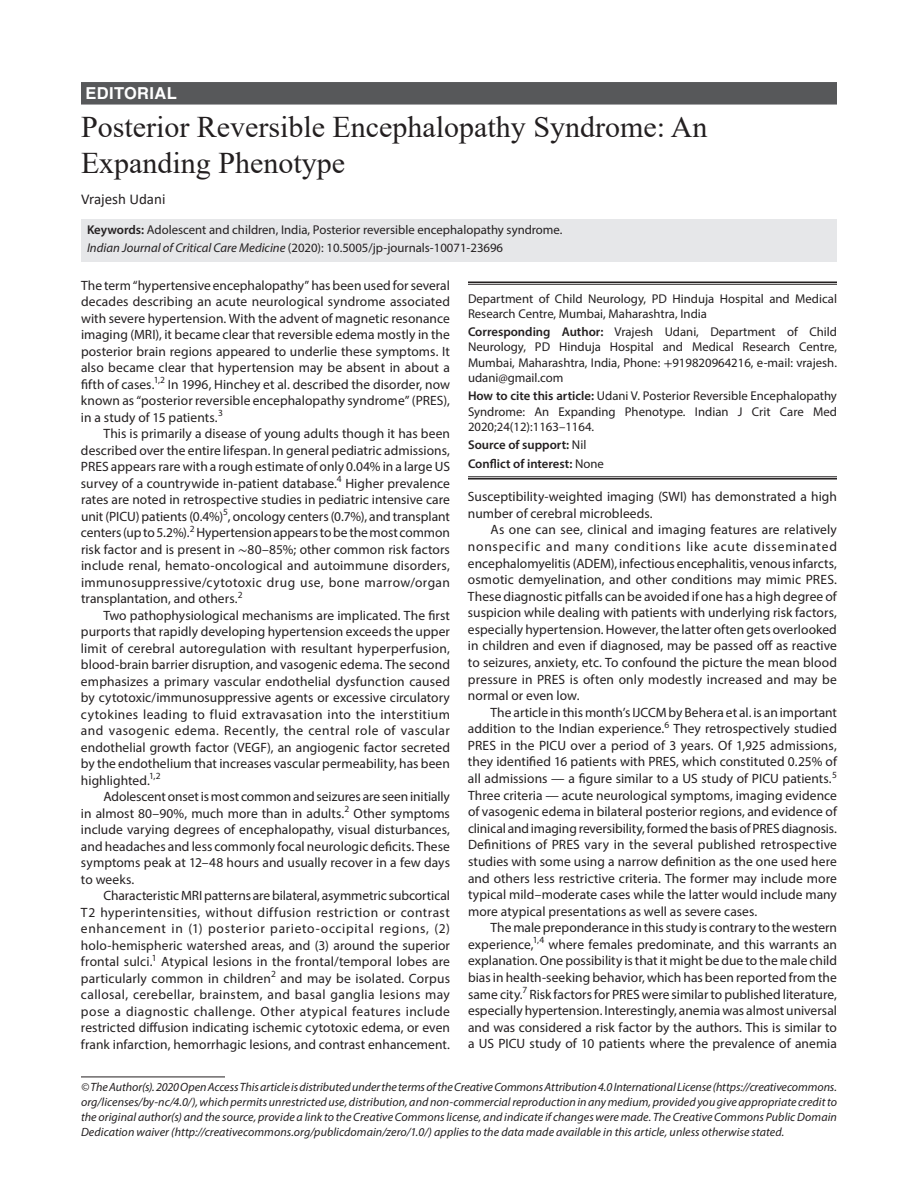
<style>
.page{position:relative;width:918px;height:1188px;background:#fff}
.page>*{position:absolute;margin:0;border:0;box-sizing:border-box;transform-origin:0 0}
.t1{font:30px/36px "Times New Roman";color:#231f20}
.t2{font:700 16.5px "Helvetica LT Std";letter-spacing:.025em;color:#fff}
.t3{font:15px "Calibri";color:#231f20}
.t4{font:13.5px/16.5px "Myriad Pro";letter-spacing:.005em;color:#231f20;text-align:justify}
.t5{font:12.75px/15.3px "Myriad Pro";color:#231f20}
.t6{font:600 12.75px/18.3px "Myriad Pro";color:#231f20}
.t7{font:italic 12px/15px "Myriad Pro";letter-spacing:.005em;color:#231f20;text-align:justify}
.s1{font-weight:600}
.s2{font-style:italic}
.s3{font-family:"STIX"}
.s4{font-weight:400}
</style>
<div class="page">
<div style="left:81px;top:82px;width:756px;height:23px;background:#57585a"></div>
<div style="left:81px;top:219px;width:756px;height:24px;background:#e6e7e9"></div>
<div style="left:81px;top:237px;width:756px;height:24px;background:#e6e7e9"></div>
<hr style="left:468px;top:282px;width:369px;height:1px;background:#231f20">
<hr style="left:468px;top:284px;width:369px;height:1px;background:#231f20">
<hr style="left:468px;top:477px;width:369px;height:1px;background:#231f20">
<hr style="left:468px;top:478px;width:369px;height:2px;background:#231f20">
<hr style="left:81px;top:1077px;width:144px;height:1px;background:#231f20">
<p class="t2" style="left:86px;top:83px;width:93px">EDITORIAL</p>
<h1 class="t1" style="left:81px;top:108px;width:628px">Posterior Reversible Encephalopathy Syndrome: An<br>Expanding Phenotype</h1>
<p class="t3" style="left:81px;top:189px;width:86px">Vrajesh Udani</p>
<p class="t5" style="left:87px;top:221px;width:477px;line-height:18px"><span class="s1">Keywords:</span> Adolescent and children, India, Posterior reversible encephalopathy syndrome.<br><span class="s2">Indian Journal of Critical Care Medicine</span> (2020): 10.5005/jp-journals-10071-23696</p>
<p class="t4" style="left:81px;top:277px;width:371px">The term “hypertensive encephalopathy” has been used for several decades describing an acute neurological syndrome associated with severe hypertension. With the advent of magnetic resonance imaging (MRI), it became clear that reversible edema mostly in the posterior brain regions appeared to underlie these symptoms. It also became clear that hypertension may be absent in about a fifth of cases.<sup>1,2</sup> In 1996, Hinchey et al. described the disorder, now known as “posterior reversible encephalopathy syndrome” (PRES), in a study of 15 patients.<sup>3</sup></p>
<p class="t4" style="left:81px;top:425px;width:371px;text-indent:23px">This is primarily a disease of young adults though it has been described over the entire lifespan. In general pediatric admissions, PRES appears rare with a rough estimate of only 0.04% in a large US survey of a countrywide in-patient database.<sup>4</sup> Higher prevalence rates are noted in retrospective studies in pediatric intensive care unit (PICU) patients (0.4%)<sup>5</sup>, oncology centers (0.7%), and transplant centers (up to 5.2%).<sup>2</sup> Hypertension appears to be the most common risk factor and is present in <span class="s3">∼</span>80–85%; other common risk factors include renal, hemato-oncological and autoimmune disorders, immunosuppressive/cytotoxic drug use, bone marrow/organ transplantation, and others.<sup>2</sup></p>
<p class="t4" style="left:81px;top:607px;width:371px;text-indent:23px">Two pathophysiological mechanisms are implicated. The first purports that rapidly developing hypertension exceeds the upper limit of cerebral autoregulation with resultant hyperperfusion, blood-brain barrier disruption, and vasogenic edema. The second emphasizes a primary vascular endothelial dysfunction caused by cytotoxic/immunosuppressive agents or excessive circulatory cytokines leading to fluid extravasation into the interstitium and vasogenic edema. Recently, the central role of vascular endothelial growth factor (VEGF), an angiogenic factor secreted by the endothelium that increases vascular permeability, has been highlighted.<sup>1,2</sup></p>
<p class="t4" style="left:81px;top:788px;width:371px;text-indent:23px">Adolescent onset is most common and seizures are seen initially in almost 80–90%, much more than in adults.<sup>2</sup> Other symptoms include varying degrees of encephalopathy, visual disturbances, and headaches and less commonly focal neurologic deficits. These symptoms peak at 12–48 hours and usually recover in a few days to weeks.</p>
<p class="t4" style="left:81px;top:887px;width:371px;text-indent:23px">Characteristic MRI patterns are bilateral, asymmetric subcortical T2 hyperintensities, without diffusion restriction or contrast enhancement in (1) posterior parieto-occipital regions, (2) holo-hemispheric watershed areas, and (3) around the superior frontal sulci.<sup>1</sup> Atypical lesions in the frontal/temporal lobes are particularly common in children<sup>2</sup> and may be isolated. Corpus callosal, cerebellar, brainstem, and basal ganglia lesions may pose a diagnostic challenge. Other atypical features include restricted diffusion indicating ischemic cytotoxic edema, or even frank infarction, hemorrhagic lesions, and contrast enhancement.</p>
<p class="t5" style="left:468px;top:290px;width:371px">Department of Child Neurology, PD Hinduja Hospital and Medical<br>Research Centre, Mumbai, Maharashtra, India</p>
<p class="t5" style="left:468px;top:324px;width:371px;text-align:justify"><span class="s1">Corresponding Author:</span> Vrajesh Udani, Department of Child Neurology, PD Hinduja Hospital and Medical Research Centre, Mumbai, Maharashtra, India, Phone: <span class="s3">+</span>919820964216, e-mail: vrajesh. udani@gmail.com</p>
<p class="t5" style="left:468px;top:388px;width:371px;text-align:justify"><span class="s1">How to cite this article:</span> Udani V. Posterior Reversible Encephalopathy Syndrome: An Expanding Phenotype. Indian J Crit Care Med 2020;24(12):1163–1164.</p>
<p class="t6" style="left:468px;top:435px;width:137px">Source of support: <span class="s4">Nil<br></span>Conflict of interest: <span class="s4">None</span></p>
<p class="t4" style="left:468px;top:488px;width:371px">Susceptibility-weighted imaging (SWI) has demonstrated a high number of cerebral microbleeds.</p>
<p class="t4" style="left:468px;top:521px;width:371px;text-indent:23px">As one can see, clinical and imaging features are relatively nonspecific and many conditions like acute disseminated encephalomyelitis (ADEM), infectious encephalitis, venous infarcts, osmotic demyelination, and other conditions may mimic PRES.<br>These diagnostic pitfalls can be avoided if one has a high degree of suspicion while dealing with patients with underlying risk factors, especially hypertension. However, the latter often gets overlooked in children and even if diagnosed, may be passed off as reactive to seizures, anxiety, etc. To confound the picture the mean blood pressure in PRES is often only modestly increased and may be normal or even low.</p>
<p class="t4" style="left:468px;top:704px;width:371px;text-indent:23px">The article in this month’s IJCCM by Behera et al. is an important addition to the Indian experience.<sup>6</sup> They retrospectively studied PRES in the PICU over a period of 3 years. Of 1,925 admissions, they identified 16 patients with PRES, which constituted 0.25% of all admissions — a figure similar to a US study of PICU patients.<sup>5<br></sup>Three criteria — acute neurological symptoms, imaging evidence of vasogenic edema in bilateral posterior regions, and evidence of clinical and imaging reversibility, formed the basis of PRES diagnosis.<br>Definitions of PRES vary in the several published retrospective studies with some using a narrow definition as the one used here and others less restrictive criteria. The former may include more typical mild–moderate cases while the latter would include many more atypical presentations as well as severe cases.</p>
<p class="t4" style="left:468px;top:919px;width:371px;text-indent:23px">The male preponderance in this study is contrary to the western experience,<sup>1,4</sup> where females predominate, and this warrants an explanation. One possibility is that it might be due to the male child bias in health-seeking behavior, which has been reported from the same city.<sup>7</sup> Risk factors for PRES were similar to published literature, especially hypertension. Interestingly, anemia was almost universal and was considered a risk factor by the authors. This is similar to a US PICU study of 10 patients where the prevalence of anemia</p>
<p class="t7" style="left:81px;top:1079px;width:758px">© The Author(s). 2020 Open Access This article is distributed under the terms of the Creative Commons Attribution 4.0 International License (https://creativecommons. org/licenses/by-nc/4.0/), which permits unrestricted use, distribution, and non-commercial reproduction in any medium, provided you give appropriate credit to the original author(s) and the source, provide a link to the Creative Commons license, and indicate if changes were made. The Creative Commons Public Domain Dedication waiver (http://creativecommons.org/publicdomain/zero/1.0/) applies to the data made available in this article, unless otherwise stated.</p>
</div>
